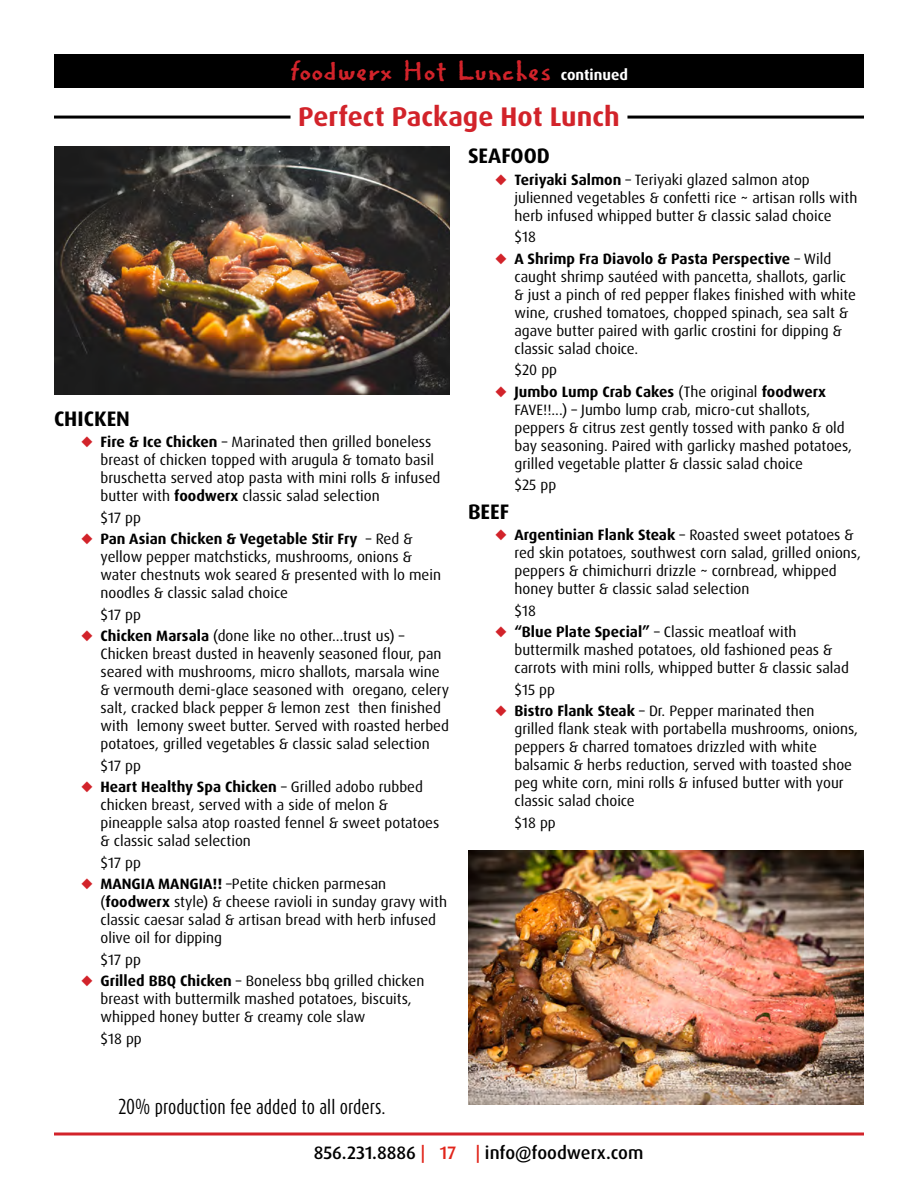
<style>
.page{position:relative;width:918px;height:1188px;background:#fff}
.page>*{position:absolute;margin:0;border:0;box-sizing:border-box;transform-origin:0 0}
.t1{font:30px "Regular Joe";color:#d2232a}
.t2{font:700 27px "Dax Pro";color:#d2232a}
.t3{font:700 21px "Dax Pro";color:#000}
.t4{font:500 18px "Dax Pro";color:#000}
.t5{font:18px "Dax Compact Pro";color:#000}
.t6{font:15px/18px "Dax Pro";color:#000}
.s1{font-family:"Dax Pro";font-weight:700;font-size:15px;color:#fff}
.s2{color:#d2232a}
.s3{font-weight:700}
.s4{color:#e1251b}
</style>
<div class="page">
<svg style="left:54px;top:1132px;width:810px;height:4px"></svg>
<div style="left:54px;top:54px;width:810px;height:33px;background:#000"></div>
<hr style="left:54px;top:116px;width:237px;height:3px;background:#000">
<hr style="left:627px;top:116px;width:237px;height:3px;background:#000">
<img style="left:54px;top:147px;width:396px;height:247px">
<img style="left:468px;top:850px;width:396px;height:255px">
<h1 class="t1" style="left:290px;top:52px;width:340px">foodwerx Hot Lunches <span class="s1">continued</span></h1>
<h2 class="t2" style="left:298px;top:99px;width:323px">Perfect Package Hot Lunch</h2>
<h3 class="t3" style="left:54px;top:405px;width:78px">CHICKEN</h3>
<p class="t6" style="left:100px;top:433px;width:342px;text-indent:-20px"><span class="s2">◆</span> <span class="s3">Fire &amp; Ice Chicken</span> – Marinated then grilled boneless breast of chicken topped with arugula &amp; tomato basil bruschetta served atop pasta with mini rolls &amp; infused butter with <span class="s3">foodwerx</span> classic salad selection</p>
<p class="t6" style="left:100px;top:509px;width:42px">$17 pp</p>
<p class="t6" style="left:100px;top:530px;width:342px;text-indent:-20px"><span class="s2">◆</span> <span class="s3">Pan Asian Chicken &amp; Vegetable Stir Fry</span> – Red &amp; yellow pepper matchsticks, mushrooms, onions &amp; water chestnuts wok seared &amp; presented with lo mein noodles &amp; classic salad choice</p>
<p class="t6" style="left:100px;top:606px;width:42px">$17 pp</p>
<p class="t6" style="left:100px;top:627px;width:350px;text-indent:-20px"><span class="s2">◆</span> <span class="s3">Chicken Marsala</span> (done like no other…trust us) – Chicken breast dusted in heavenly seasoned flour, pan seared with mushrooms, micro shallots, marsala wine &amp; vermouth demi-glace seasoned with oregano, celery salt, cracked black pepper &amp; lemon zest then finished with lemony sweet butter. Served with roasted herbed potatoes, grilled vegetables &amp; classic salad selection</p>
<p class="t6" style="left:100px;top:757px;width:42px">$17 pp</p>
<p class="t6" style="left:100px;top:778px;width:340px;text-indent:-20px"><span class="s2">◆</span> <span class="s3">Heart Healthy Spa Chicken</span> – Grilled adobo rubbed chicken breast, served with a side of melon &amp; pineapple salsa atop roasted fennel &amp; sweet potatoes &amp; classic salad selection</p>
<p class="t6" style="left:100px;top:854px;width:42px">$17 pp</p>
<p class="t6" style="left:100px;top:875px;width:348px;text-indent:-20px"><span class="s2">◆</span> <span class="s3">MANGIA MANGIA!!</span> –Petite chicken parmesan (<span class="s3">foodwerx</span> style) &amp; cheese ravioli in sunday gravy with classic caesar salad &amp; artisan bread with herb infused olive oil for dipping</p>
<p class="t6" style="left:100px;top:951px;width:42px">$17 pp</p>
<p class="t6" style="left:100px;top:972px;width:325px;text-indent:-20px"><span class="s2">◆</span> <span class="s3">Grilled BBQ Chicken</span> – Boneless bbq grilled chicken breast with buttermilk mashed potatoes, biscuits, whipped honey butter &amp; creamy cole slaw</p>
<p class="t6" style="left:100px;top:1030px;width:43px">$18 pp</p>
<h3 class="t3" style="left:468px;top:142px;width:83px">SEAFOOD</h3>
<p class="t6" style="left:514px;top:170px;width:344px;text-indent:-20px"><span class="s2">◆</span> <span class="s3">Teriyaki Salmon</span> – Teriyaki glazed salmon atop julienned vegetables &amp; confetti rice ~ artisan rolls with herb infused whipped butter &amp; classic salad choice</p>
<p class="t6" style="left:514px;top:228px;width:23px">$18</p>
<p class="t6" style="left:514px;top:250px;width:343px;text-indent:-20px"><span class="s2">◆</span> <span class="s3">A Shrimp Fra Diavolo &amp; Pasta Perspective</span> – Wild caught shrimp sautéed with pancetta, shallots, garlic &amp; just a pinch of red pepper flakes finished with white wine, crushed tomatoes, chopped spinach, sea salt &amp; agave butter paired with garlic crostini for dipping &amp; classic salad choice.</p>
<p class="t6" style="left:514px;top:361px;width:44px">$20 pp</p>
<p class="t6" style="left:514px;top:383px;width:339px;text-indent:-20px"><span class="s2">◆</span> <span class="s3">Jumbo Lump Crab Cakes</span> (The original <span class="s3">foodwerx </span>FAVE!!...) – Jumbo lump crab, micro-cut shallots, peppers &amp; citrus zest gently tossed with panko &amp; old bay seasoning. Paired with garlicky mashed potatoes, grilled vegetable platter &amp; classic salad choice</p>
<p class="t6" style="left:514px;top:476px;width:43px">$25 pp</p>
<h3 class="t3" style="left:468px;top:498px;width:43px">BEEF</h3>
<p class="t6" style="left:514px;top:526px;width:348px;text-indent:-20px"><span class="s2">◆</span> <span class="s3">Argentinian Flank Steak</span> – Roasted sweet potatoes &amp; red skin potatoes, southwest corn salad, grilled onions, peppers &amp; chimichurri drizzle ~ cornbread, whipped honey butter &amp; classic salad selection</p>
<p class="t6" style="left:514px;top:602px;width:23px">$18</p>
<p class="t6" style="left:514px;top:623px;width:336px;text-indent:-20px"><span class="s2">◆</span> <span class="s3">“Blue Plate Special”</span> – Classic meatloaf with buttermilk mashed potatoes, old fashioned peas &amp; carrots with mini rolls, whipped butter &amp; classic salad</p>
<p class="t6" style="left:514px;top:681px;width:42px">$15 pp</p>
<p class="t6" style="left:514px;top:702px;width:345px;text-indent:-20px"><span class="s2">◆</span> <span class="s3">Bistro Flank Steak</span> – Dr. Pepper marinated then<br>grilled flank steak with portabella mushrooms, onions, peppers &amp; charred tomatoes drizzled with white balsamic &amp; herbs reduction, served with toasted shoe peg white corn, mini rolls &amp; infused butter with your classic salad choice</p>
<p class="t6" style="left:514px;top:814px;width:43px">$18 pp</p>
<p class="t5" style="left:118px;top:1095px;width:269px">20% production fee added to all orders.</p>
<p class="t4" style="left:314px;top:1141px;width:331px">856.231.8886 <span class="s4">| 17 |</span> info@foodwerx.com</p>
</div>
